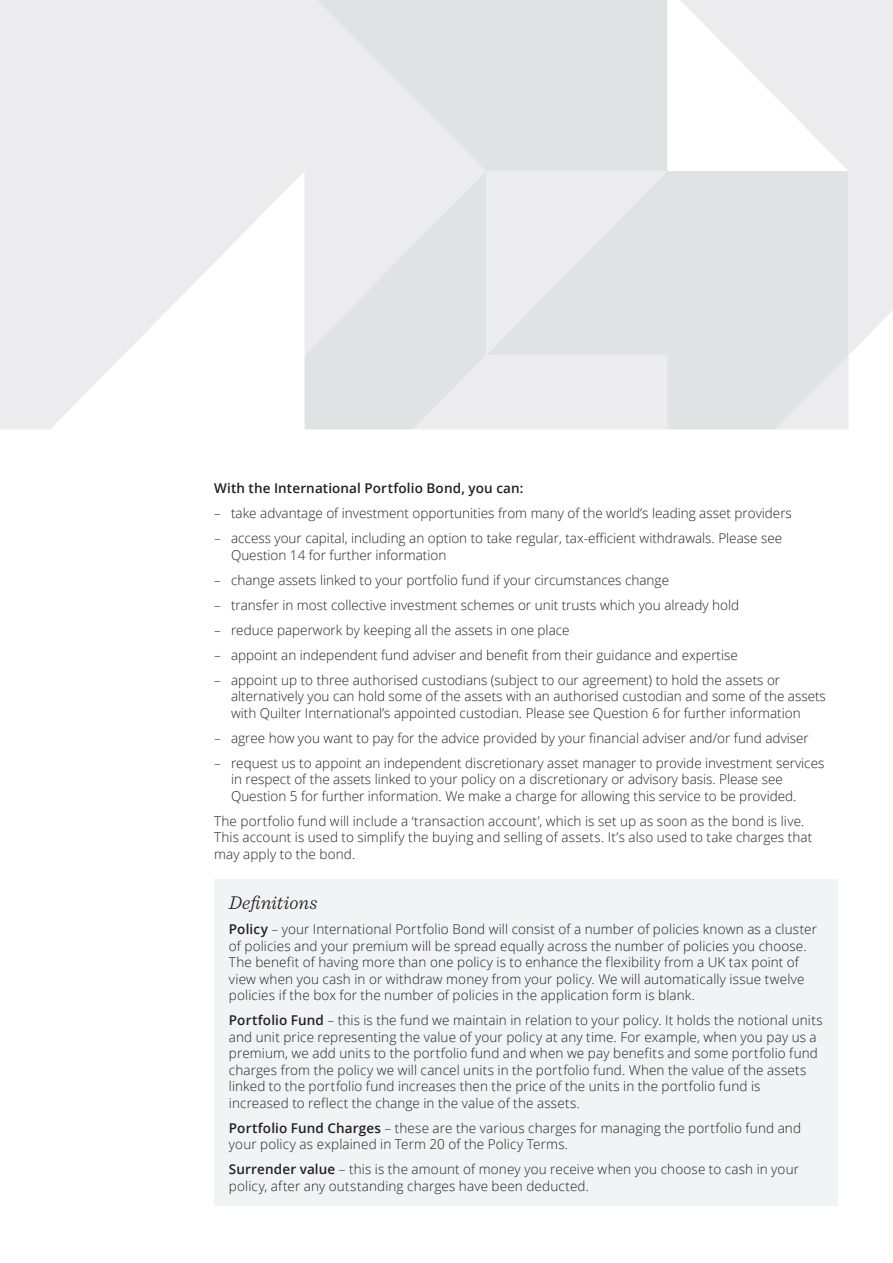
<style>
.page{position:relative;width:893px;height:1263px;background:#fff}
.page>*{position:absolute;margin:0;border:0;box-sizing:border-box;transform-origin:0 0}
.t1{font:italic 300 19.5px "Sentinel";letter-spacing:.005em;color:#231f20}
.t2{font:300 13.5px/16.5px "Open Sans";color:#231f20}
.t3{font:600 13.5px "Open Sans";letter-spacing:.01em;color:#231f20}
.s1{font-weight:600}
</style>
<div class="page">
<svg style="left:680px;top:0;width:213px;height:355px;fill:#ececee"></svg>
<svg style="left:0;top:0;width:317px;height:429px;fill:#ececee"></svg>
<svg style="left:486px;top:171px;width:362px;height:258px;background:#e4e5e7"></svg>
<svg style="left:305px;top:171px;width:181px;height:258px;background:#e5e6e8"></svg>
<svg style="left:317px;top:0;width:350px;height:171px;background:#e3e4e6"></svg>
<div style="left:214px;top:879px;width:624px;height:326px;background:#f2f3f4"></div>
<p class="t3" style="left:214px;top:479px;width:311px">With the International Portfolio Bond, you can:</p>
<p class="t2" style="left:214px;top:504px;width:579px">– take advantage of investment opportunities from many of the world’s leading asset providers</p>
<p class="t2" style="left:231px;top:529px;width:553px;text-indent:-17px">– access your capital, including an option to take regular, tax-efficient withdrawals. Please see<br>Question 14 for further information</p>
<p class="t2" style="left:214px;top:571px;width:457px">– change assets linked to your portfolio fund if your circumstances change</p>
<p class="t2" style="left:214px;top:596px;width:527px">– transfer in most collective investment schemes or unit trusts which you already hold</p>
<p class="t2" style="left:214px;top:621px;width:357px">– reduce paperwork by keeping all the assets in one place</p>
<p class="t2" style="left:214px;top:646px;width:525px">– appoint an independent fund adviser and benefit from their guidance and expertise</p>
<p class="t2" style="left:231px;top:671px;width:596px;text-indent:-17px">– appoint up to three authorised custodians (subject to our agreement) to hold the assets or alternatively you can hold some of the assets with an authorised custodian and some of the assets with Quilter International’s appointed custodian. Please see Question 6 for further information</p>
<p class="t2" style="left:214px;top:729px;width:596px">– agree how you want to pay for the advice provided by your financial adviser and/or fund adviser</p>
<p class="t2" style="left:231px;top:754px;width:595px;text-indent:-17px">– request us to appoint an independent discretionary asset manager to provide investment services in respect of the assets linked to your policy on a discretionary or advisory basis. Please see<br>Question 5 for further information. We make a charge for allowing this service to be provided.</p>
<p class="t2" style="left:214px;top:812px;width:600px">The portfolio fund will include a ‘transaction account’, which is set up as soon as the bond is live.<br>This account is used to simplify the buying and selling of assets. It’s also used to take charges that may apply to the bond.</p>
<h1 class="t1" style="left:229px;top:888px;width:90px">Definitions</h1>
<p class="t2" style="left:229px;top:921px;width:589px"><span class="s1">Policy</span> – your International Portfolio Bond will consist of a number of policies known as a cluster of policies and your premium will be spread equally across the number of policies you choose.<br>The benefit of having more than one policy is to enhance the flexibility from a UK tax point of view when you cash in or withdraw money from your policy. We will automatically issue twelve policies if the box for the number of policies in the application form is blank.</p>
<p class="t2" style="left:229px;top:1012px;width:595px"><span class="s1">Portfolio Fund</span> – this is the fund we maintain in relation to your policy. It holds the notional units and unit price representing the value of your policy at any time. For example, when you pay us a premium, we add units to the portfolio fund and when we pay benefits and some portfolio fund charges from the policy we will cancel units in the portfolio fund. When the value of the assets linked to the portfolio fund increases then the price of the units in the portfolio fund is increased to reflect the change in the value of the assets.</p>
<p class="t2" style="left:229px;top:1119px;width:574px"><span class="s1">Portfolio Fund Charges</span> – these are the various charges for managing the portfolio fund and your policy as explained in Term 20 of the Policy Terms.</p>
<p class="t2" style="left:229px;top:1161px;width:572px"><span class="s1">Surrender value</span> – this is the amount of money you receive when you choose to cash in your policy, after any outstanding charges have been deducted.</p>
</div>
